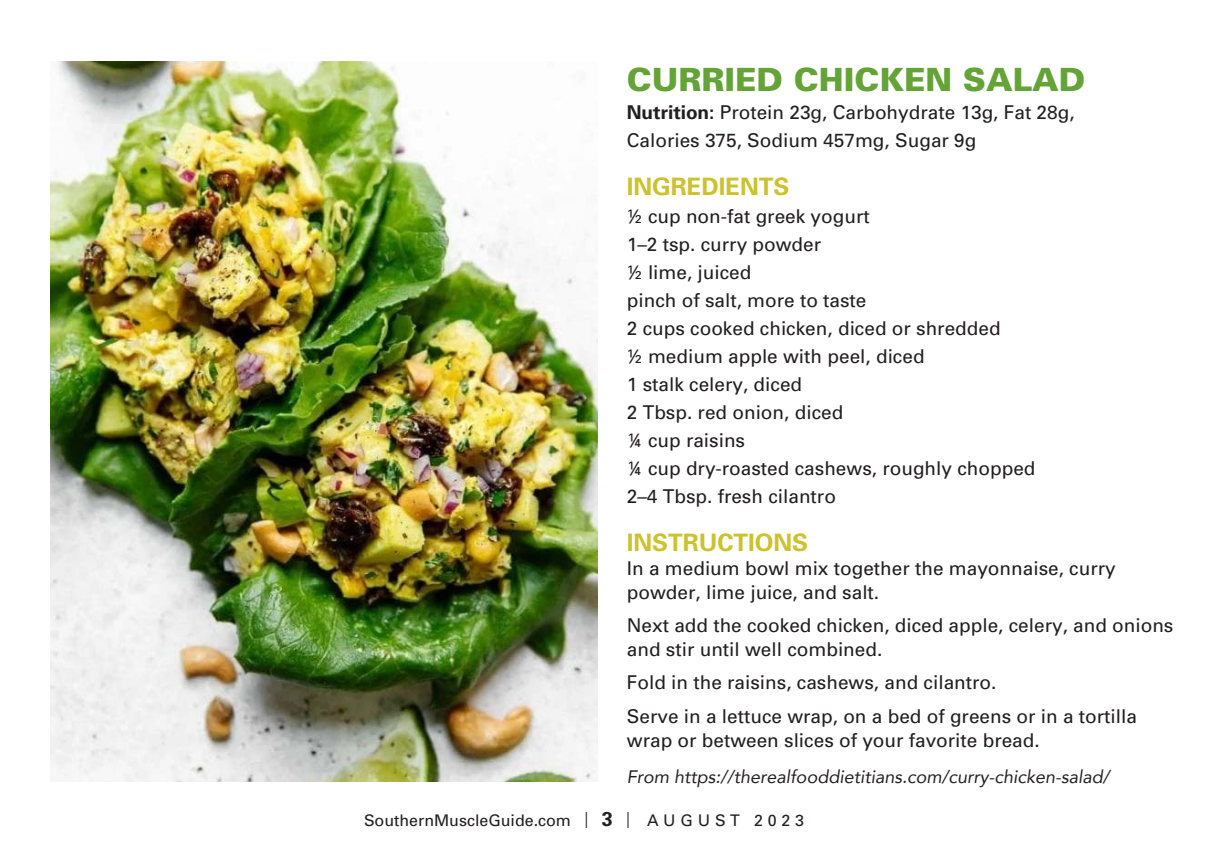
<style>
.page{position:relative;width:1222px;height:862px;background:#fff}
.page>*{position:absolute;margin:0;border:0;box-sizing:border-box;transform-origin:0 0}
.t1{font:900 32px "Univers";color:#64a336}
.t2{font:700 24px "Univers";color:#cbc22c}
.t3{font:19px/24px "Univers";color:#231f20}
.t4{font:italic 18px "Avenir";color:#231f20}
.t5{font:16px "Univers";color:#231f20}
.s1{font-weight:700}
.s2{font-stretch:condensed}
.s3{font-weight:700;font-size:20px}
</style>
<div class="page">
<img style="left:51px;top:61px;width:546px;height:720px">
<p class="t1" style="left:627px;top:60px;width:460px">CURRIED CHICKEN SALAD</p>
<p class="t3" style="left:627px;top:100px;width:449px"><span class="s1">Nutrition:</span> Protein 23g, Carbohydrate 13g, Fat 28g,</p>
<p class="t3" style="left:627px;top:128px;width:351px">Calories 375, Sodium 457mg, Sugar 9g</p>
<p class="t2" style="left:627px;top:172px;width:164px">INGREDIENTS</p>
<p class="t3" style="left:627px;top:204px;width:244px">½ cup non-fat greek yogurt</p>
<p class="t3" style="left:627px;top:232px;width:196px">1–2 tsp. curry powder</p>
<p class="t3" style="left:627px;top:260px;width:126px">½ lime, juiced</p>
<p class="t3" style="left:627px;top:288px;width:241px">pinch of salt, more to taste</p>
<p class="t3" style="left:627px;top:316px;width:375px">2 cups cooked chicken, diced or shredded</p>
<p class="t3" style="left:627px;top:344px;width:299px">½ medium apple with peel, diced</p>
<p class="t3" style="left:627px;top:372px;width:177px">1 stalk celery, diced</p>
<p class="t3" style="left:627px;top:400px;width:218px">2 Tbsp. red onion, diced</p>
<p class="t3" style="left:627px;top:428px;width:120px">¼ cup raisins</p>
<p class="t3" style="left:627px;top:456px;width:410px">¼ cup dry-roasted cashews, roughly chopped</p>
<p class="t3" style="left:627px;top:484px;width:211px">2–4 Tbsp. fresh cilantro</p>
<p class="t2" style="left:627px;top:528px;width:183px">INSTRUCTIONS</p>
<p class="t3" style="left:627px;top:556px;width:490px">In a medium bowl mix together the mayonnaise, curry powder, lime juice, and salt.</p>
<p class="t3" style="left:627px;top:613px;width:548px">Next add the cooked chicken, diced apple, celery, and onions and stir until well combined.</p>
<p class="t3" style="left:627px;top:670px;width:371px">Fold in the raisins, cashews, and cilantro.</p>
<p class="t3" style="left:627px;top:703px;width:511px">Serve in a lettuce wrap, on a bed of greens or in a tortilla wrap or between slices of your favorite bread.</p>
<p class="t4" style="left:627px;top:765px;width:484px">From https://therealfooddietitians.com/curry-chicken-salad/</p>
<p class="t5" style="left:364px;top:810px;width:441px">SouthernMuscleGuide.com <span class="s2">|</span> <span class="s3">3</span> <span class="s2">|</span> A U G U S T 2 0 2 3</p>
</div>
